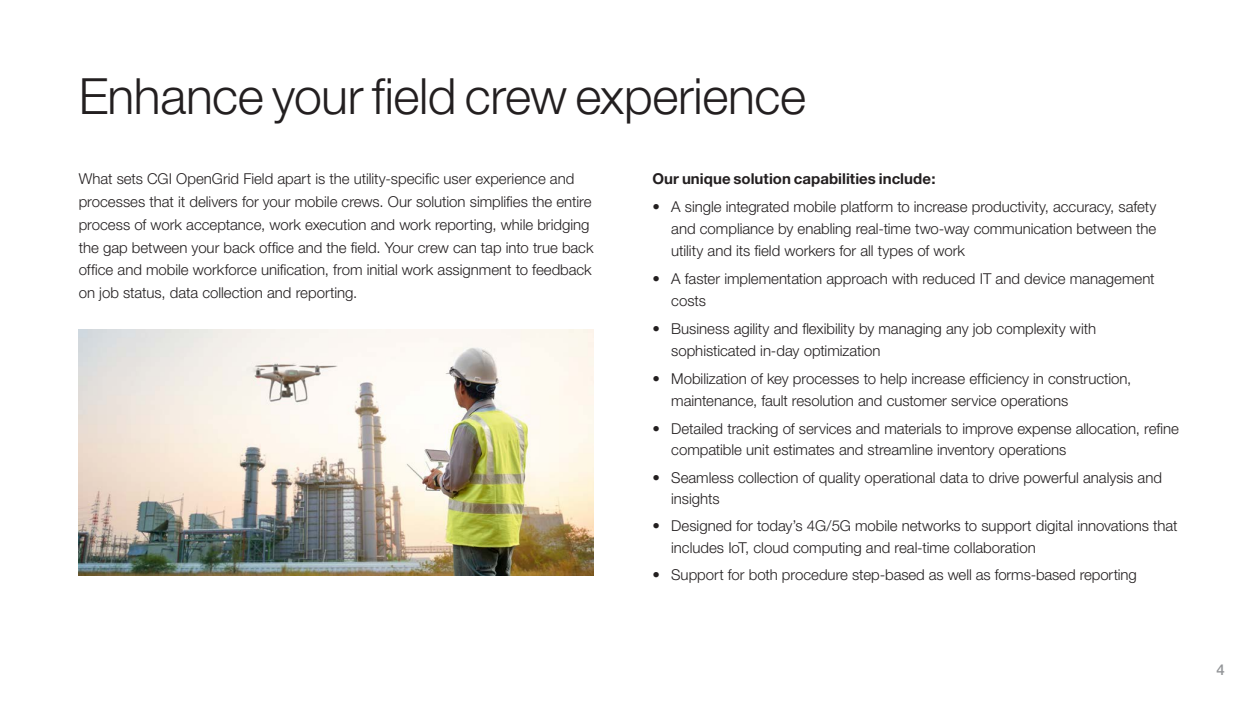
<style>
.page{position:relative;width:1260px;height:709px;background:#fff}
.page>*{position:absolute;margin:0;border:0;box-sizing:border-box;transform-origin:0 0}
.t1{font:300 50px "Helvetica Neue";letter-spacing:-.01em;color:#231f20}
.Text{font:300 15px/22.8px "Helvetica Neue";color:#231f20}
.H4{font:700 15px "Helvetica Neue";color:#231f20}
.t2{font:500 15px "Helvetica Neue";color:#939598}
</style>
<div class="page">
<img style="left:79px;top:329px;width:514px;height:246px">
<h1 class="t1" style="left:79px;top:66px;width:729px">Enhance your field crew experience</h1>
<p class="Text" style="left:79px;top:167px;width:516px">What sets CGI OpenGrid Field apart is the utility-specific user experience and processes that it delivers for your mobile crews. Our solution simplifies the entire process of work acceptance, work execution and work reporting, while bridging the gap between your back office and the field. Your crew can tap into true back office and mobile workforce unification, from initial work assignment to feedback on job status, data collection and reporting.</p>
<h6 class="H4" style="left:652px;top:170px;width:285px">Our unique solution capabilities include:</h6>
<p class="Text" style="left:671px;top:196px;width:487px;line-height:21.9px;text-align:justify;text-indent:-19px">• A single integrated mobile platform to increase productivity, accuracy, safety and compliance by enabling real-time two-way communication between the utility and its field workers for all types of work</p>
<p class="Text" style="left:671px;top:268px;width:485px;line-height:21.9px;text-indent:-19px">• A faster implementation approach with reduced IT and device management costs</p>
<p class="Text" style="left:671px;top:318px;width:426px;line-height:21.9px;text-indent:-19px">• Business agility and flexibility by managing any job complexity with sophisticated in-day optimization</p>
<p class="Text" style="left:671px;top:368px;width:462px;line-height:21.9px;text-indent:-19px">• Mobilization of key processes to help increase efficiency in construction, maintenance, fault resolution and customer service operations</p>
<p class="Text" style="left:671px;top:417px;width:509px;line-height:21.2px;text-indent:-19px">• Detailed tracking of services and materials to improve expense allocation, refine compatible unit estimates and streamline inventory operations</p>
<p class="Text" style="left:671px;top:466px;width:492px;line-height:21.2px;text-indent:-19px">• Seamless collection of quality operational data to drive powerful analysis and insights</p>
<p class="Text" style="left:671px;top:515px;width:508px;line-height:21.2px;text-indent:-19px">• Designed for today’s 4G/5G mobile networks to support digital innovations that includes IoT, cloud computing and real-time collaboration</p>
<p class="Text" style="left:652px;top:563px;width:486px">• Support for both procedure step-based as well as forms-based reporting</p>
<p class="t2" style="left:1216px;top:660px;width:10px">4</p>
</div>
